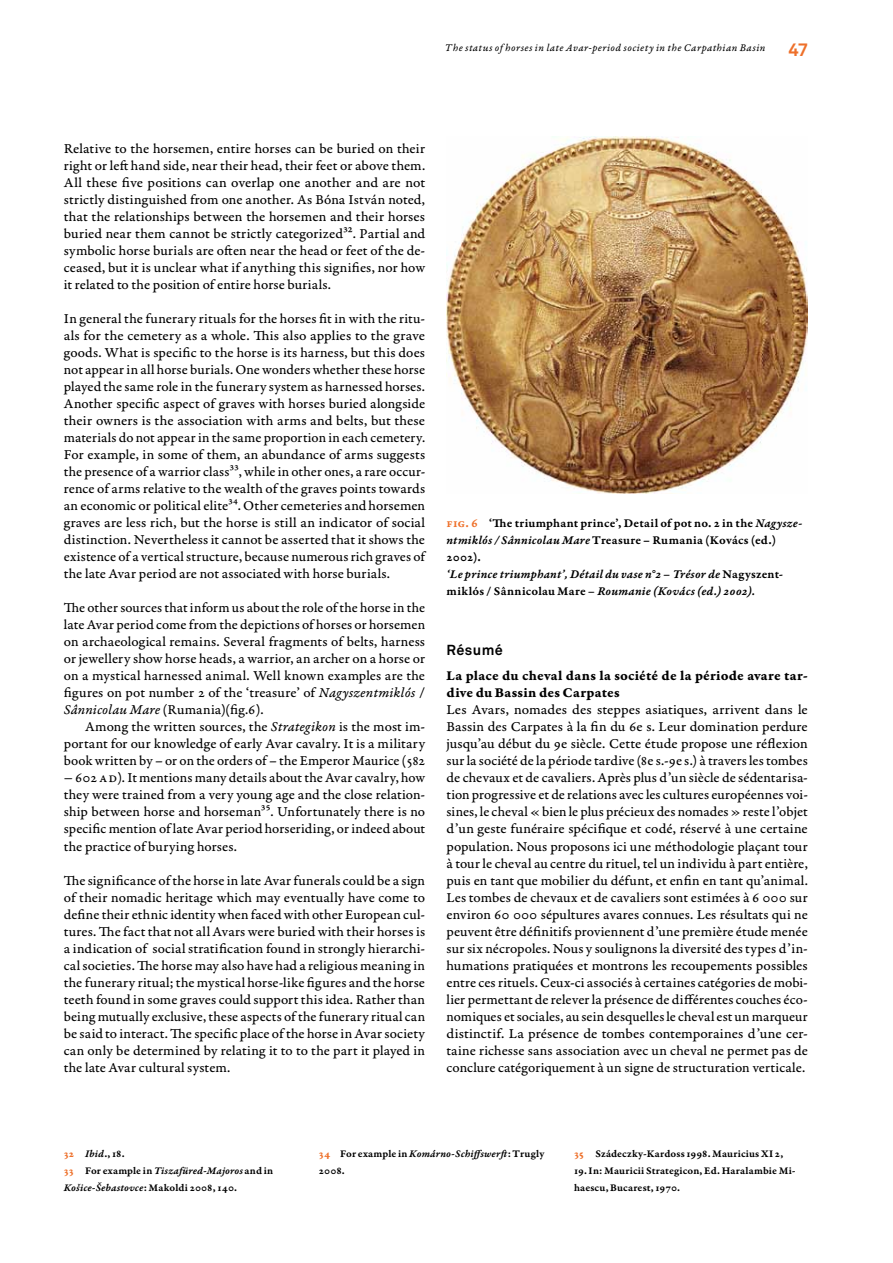
<style>
.page{position:relative;width:893px;height:1263px;background:#fff}
.page>*{position:absolute;margin:0;border:0;box-sizing:border-box;transform-origin:0 0}
.t1{font:700 18px "Akkurat Std";color:#ee702a}
.t2{font:14.4px/17px "Garamond Premr Pro Capt";letter-spacing:.005em;color:#000;text-align:justify}
.t3{font:14.4px/17px "Garamond Premr Pro Bd Capt";letter-spacing:.015em;color:#000}
.t4{font:700 14.4px "Akkurat Std";letter-spacing:.03em;color:#000}
.t5{font:12.6px/17px "Garamond Premr Pro Smbd Capt";letter-spacing:.015em;color:#000}
.t6{font:12.6px/17px "Garamond Premr Pro Smbd It Capt";letter-spacing:.02em;color:#000}
.t7{font:10.8px/17px "Garamond Premr Pro Smbd Capt";letter-spacing:.01em;color:#000}
.t8{font:10.8px/17px "Garamond Premr Pro Smbd It Capt";letter-spacing:.01em;color:#000}
.t9{font:10.8px "Garamond Premr Pro It Capt";letter-spacing:.045em;color:#000}
.s1{font-family:"Garamond Premr Pro It Capt"}
.s2{color:#ee702a}
.s3{font-family:"Garamond Premr Pro Smbd It Capt"}
.s4{font-family:"Garamond Premr Pro Smbd Capt"}
.s5{font-family:"Garamond Premr Pro Bd Capt";color:#ee702a}
</style>
<div class="page">
<img style="left:446px;top:136px;width:362px;height:358px">
<p class="t9" style="left:445px;top:41px;width:322px">The status of horses in late Avar-period society in the Carpathian Basin</p>
<p class="t1" style="left:788px;top:38px;width:21px">47</p>
<p class="t2" style="left:64px;top:140px;width:363px">Relative to the horsemen, entire horses can be buried on their right or left hand side, near their head, their feet or above them.<br>All these five positions can overlap one another and are not strictly distinguished from one another. As Bóna István noted, that the relationships between the horsemen and their horses buried near them cannot be strictly categorized32. Partial and symbolic horse burials are often near the head or feet of the de&shy;ceased, but it is unclear what if anything this signifies, nor how it related to the position of entire horse burials.</p>
<p class="t2" style="left:64px;top:310px;width:363px">In general the funerary rituals for the horses fit in with the ritu&shy;als for the cemetery as a whole. This also applies to the grave goods. What is specific to the horse is its harness, but this does not appear in all horse burials. One wonders whether these horse played the same role in the funerary system as harnessed horses.<br>Another specific aspect of graves with horses buried alongside their owners is the association with arms and belts, but these materials do not appear in the same proportion in each cemetery.<br>For example, in some of them, an abundance of arms suggests the presence of a warrior class33, while in other ones, a rare occur&shy;rence of arms relative to the wealth of the graves points towards an economic or political elite34. Other cemeteries and horsemen graves are less rich, but the horse is still an indicator of social distinction. Nevertheless it cannot be asserted that it shows the existence of a vertical structure, because numerous rich graves of the late Avar period are not associated with horse burials.</p>
<p class="t2" style="left:64px;top:600px;width:363px">The other sources that inform us about the role of the horse in the late Avar period come from the depictions of horses or horsemen on archaeological remains. Several fragments of belts, harness or jewellery show horse heads, a warrior, an archer on a horse or on a mystical harnessed animal. Well known examples are the figures on pot number 2 of the ‘treasure’ of <span class="s1">Nagyszentmiklós</span> / <span class="s1">Sânnicolau Mare</span> (Rumania)(fig.6).</p>
<p class="t2" style="left:64px;top:719px;width:363px;text-indent:21px">Among the written sources, the <span class="s1">Strategikon</span> is the most im&shy;portant for our knowledge of early Avar cavalry. It is a military book written by – or on the orders of – the Emperor Maurice (582 − 602 AD). It mentions many details about the Avar cavalry, how they were trained from a very young age and the close relation&shy;ship between horse and horseman35. Unfortunately there is no specific mention of late Avar period horseriding, or indeed about the practice of burying horses.</p>
<p class="t2" style="left:64px;top:872px;width:363px">The significance of the horse in late Avar funerals could be a sign of their nomadic heritage which may eventually have come to define their ethnic identity when faced with other European cul&shy;tures. The fact that not all Avars were buried with their horses is a indication of social stratification found in strongly hierarchi&shy;cal societies. The horse may also have had a religious meaning in the funerary ritual; the mystical horse-like figures and the horse teeth found in some graves could support this idea. Rather than being mutually exclusive, these aspects of the funerary ritual can be said to interact. The specific place of the horse in Avar society can only be determined by relating it to to the part it played in the late Avar cultural system.</p>
<p class="t5" style="left:446px;top:515px;width:357px"><span class="s2">Fig. 6</span> ‘The triumphant prince’, Detail of pot no. 2 in the <span class="s3">Nagysze&shy;ntmiklós / Sânnicolau Mare</span> Treasure – Rumania (Kovács (ed.)<br>2002).</p>
<p class="t6" style="left:446px;top:566px;width:338px">‘Le prince triumphant’, Détail du vase n°2 – Trésor de <span class="s4">Nagyszent&shy;miklós / Sânnicolau Mare</span> – Roumanie (Kovács (ed.) 2002).</p>
<p class="t4" style="left:446px;top:641px;width:58px">Résumé</p>
<p class="t3" style="left:446px;top:667px;width:363px">La place du cheval dans la société de la période avare tar&shy;dive du Bassin des Carpates</p>
<p class="t2" style="left:446px;top:702px;width:363px">Les Avars, nomades des steppes asiatiques, arrivent dans le Bassin des Carpates à la fin du 6e s. Leur domination perdure jusqu’au début du 9e siècle. Cette étude propose une réflexion sur la société de la période tardive (8e s.-9e s.) à travers les tombes de chevaux et de cavaliers. Après plus d’un siècle de sédentarisa&shy;tion progressive et de relations avec les cultures européennes voi&shy;sines, le cheval « bien le plus précieux des nomades » reste l’objet d’un geste funéraire spécifique et codé, réservé à une certaine population. Nous proposons ici une méthodologie plaçant tour à tour le cheval au centre du rituel, tel un individu à part entière, puis en tant que mobilier du défunt, et enfin en tant qu’animal.<br>Les tombes de chevaux et de cavaliers sont estimées à 6 000 sur environ 60 000 sépultures avares connues. Les résultats qui ne peuvent être définitifs proviennent d’une première étude menée sur six nécropoles. Nous y soulignons la diversité des types d’in&shy;humations pratiquées et montrons les recoupements possibles entre ces rituels. Ceux-ci associés à certaines catégories de mobi&shy;lier permettant de relever la présence de différentes couches éco&shy;nomiques et sociales, au sein desquelles le cheval est un marqueur distinctif. La présence de tombes contemporaines d’une cer&shy;taine richesse sans association avec un cheval ne permet pas de conclure catégoriquement à un signe de structuration verticale.</p>
<p class="t7" style="left:64px;top:1145px;width:62px"><span class="s5">32</span> <span class="s3">Ibid</span>., 18.</p>
<p class="t8" style="left:64px;top:1162px;width:211px"><span class="s5">33</span> <span class="s4">For example in</span> Tiszafüred-Majoros <span class="s4">and in<br></span>Košice-Šebastovce<span class="s4">: Makoldi 2008, 140.</span></p>
<p class="t8" style="left:319px;top:1145px;width:227px"><span class="s5">34</span> <span class="s4">For example in</span> Komárno-Schiffswerft<span class="s4">: Trugly</span></p>
<p class="t7" style="left:319px;top:1162px;width:27px">2008.</p>
<p class="t7" style="left:574px;top:1145px;width:211px"><span class="s5">35</span> Szádeczky-Kardoss 1998. Mauricius XI 2,</p>
<p class="t7" style="left:574px;top:1162px;width:223px">19. In: Mauricii Strategicon, Ed. Haralambie Mi&shy;haescu, Bucarest, 1970.</p>
</div>
